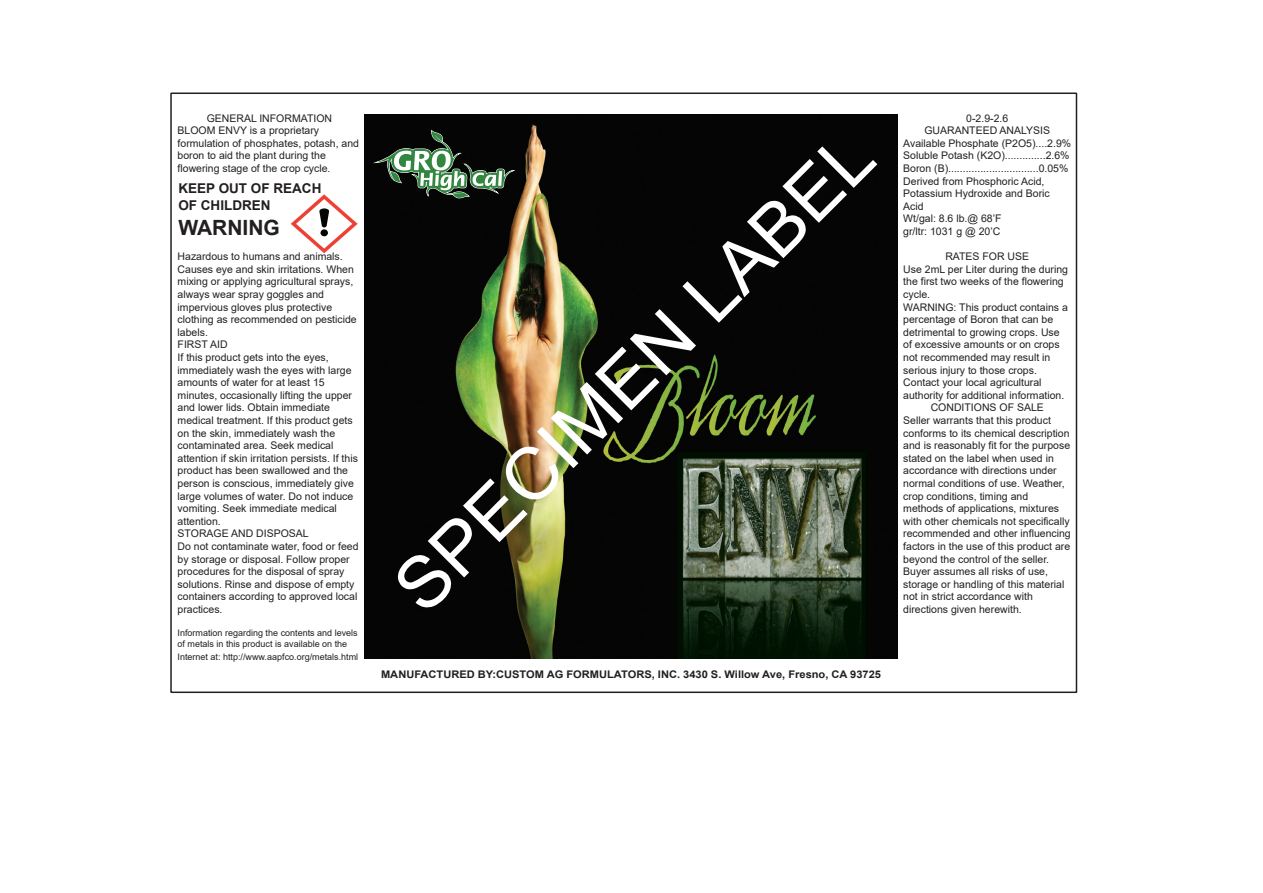
<style>
.page{position:relative;width:1263px;height:893px;background:#fff}
.page>*{position:absolute;margin:0;border:0;box-sizing:border-box;transform-origin:0 0}
.t1{font:72px "Arial";color:#fff;scale:1.04 1}
.t2{font:700 21px "Arial";color:#231f20}
.t3{font:700 13.5px/16.2px "Arial";color:#231f20}
.t4{font:10.5px/12.6px "Arial";color:#231f20}
.t5{font:700 10.5px "Arial";color:#231f20;scale:1.06 1}
.t6{font:9px/10.8px "Arial";color:#231f20}
</style>
<div class="page">
<svg style="left:291px;top:194px;width:67px;height:59px"></svg>
<img style="left:365px;top:114px;width:532px;height:545px">
<svg style="left:373px;top:131px;width:141px;height:68px;background:#334436"></svg>
<p class="t4" style="left:178px;top:112px;width:183px;text-indent:29px">GENERAL INFORMATION<br>BLOOM ENVY is a proprietary formulation of phosphates, potash, and boron to aid the plant during the flowering stage of the crop cycle.</p>
<p class="t3" style="left:178px;top:181px;width:145px">KEEP OUT OF REACH<br>OF CHILDREN</p>
<h2 class="t2" style="left:178px;top:213px;width:103px">WARNING</h2>
<p class="t4" style="left:178px;top:250px;width:182px">Hazardous to humans and animals.<br>Causes eye and skin irritations. When mixing or applying agricultural sprays, always wear spray goggles and impervious gloves plus protective clothing as recommended on pesticide labels.<br>FIRST AID<br>If this product gets into the eyes, immediately wash the eyes with large amounts of water for at least 15 minutes, occasionally lifting the upper and lower lids. Obtain immediate medical treatment. If this product gets on the skin, immediately wash the contaminated area. Seek medical attention if skin irritation persists. If this product has been swallowed and the person is conscious, immediately give large volumes of water. Do not induce vomiting. Seek immediate medical attention.<br>STORAGE AND DISPOSAL<br>Do not contaminate water, food or feed by storage or disposal. Follow proper procedures for the disposal of spray solutions. Rinse and dispose of empty containers according to approved local practices.</p>
<p class="t6" style="left:178px;top:628px;width:182px">Information regarding the contents and levels of metals in this product is available on the</p>
<p class="t6" style="left:178px;top:651px;width:182px">Internet at: http://www.aapfco.org/metals.html</p>
<h1 class="t1" style="left:372px;top:564px;width:619px;rotate:-45deg">SPECIMEN LABEL</h1>
<p class="t5" style="left:381px;top:667px;width:473px">MANUFACTURED BY:CUSTOM AG FORMULATORS, INC. 3430 S. Willow Ave, Fresno, CA 93725</p>
<p class="t4" style="left:966px;top:112px;width:44px">0-2.9-2.6</p>
<p class="t4" style="left:924px;top:124px;width:127px">GUARANTEED ANALYSIS</p>
<p class="t4" style="left:903px;top:137px;width:169px">Available Phosphate (P2O5)....2.9%</p>
<p class="t4" style="left:903px;top:149px;width:168px">Soluble Potash (K2O)..............2.6%</p>
<p class="t4" style="left:903px;top:162px;width:167px">Boron (B)...............................0.05%</p>
<p class="t4" style="left:903px;top:175px;width:143px">Derived from Phosphoric Acid,</p>
<p class="t4" style="left:903px;top:187px;width:148px">Potassium Hydroxide and Boric</p>
<p class="t4" style="left:903px;top:200px;width:22px">Acid</p>
<p class="t4" style="left:903px;top:212px;width:100px">Wt/gal: 8.6 lb.@ 68’F</p>
<p class="t4" style="left:903px;top:225px;width:99px">gr/ltr: 1031 g @ 20’C</p>
<p class="t4" style="left:945px;top:250px;width:85px">RATES FOR USE</p>
<p class="t4" style="left:903px;top:263px;width:166px">Use 2mL per Liter during the during</p>
<p class="t4" style="left:903px;top:275px;width:162px">the first two weeks of the flowering</p>
<p class="t4" style="left:903px;top:288px;width:28px">cycle.</p>
<p class="t4" style="left:903px;top:301px;width:166px">WARNING: This product contains a</p>
<p class="t4" style="left:903px;top:313px;width:152px">percentage of Boron that can be</p>
<p class="t4" style="left:903px;top:326px;width:158px">detrimental to growing crops. Use</p>
<p class="t4" style="left:903px;top:338px;width:158px">of excessive amounts or on crops</p>
<p class="t4" style="left:903px;top:351px;width:149px">not recommended may result in</p>
<p class="t4" style="left:903px;top:364px;width:135px">serious injury to those crops.</p>
<p class="t4" style="left:903px;top:376px;width:140px">Contact your local agricultural</p>
<p class="t4" style="left:903px;top:389px;width:163px">authority for additional information.</p>
<p class="t4" style="left:931px;top:401px;width:115px">CONDITIONS OF SALE</p>
<p class="t4" style="left:903px;top:414px;width:149px">Seller warrants that this product</p>
<p class="t4" style="left:903px;top:427px;width:168px">conforms to its chemical description</p>
<p class="t4" style="left:903px;top:439px;width:168px">and is reasonably fit for the purpose</p>
<p class="t4" style="left:903px;top:452px;width:152px">stated on the label when used in</p>
<p class="t4" style="left:903px;top:464px;width:155px">accordance with directions under</p>
<p class="t4" style="left:903px;top:477px;width:163px">normal conditions of use. Weather,</p>
<p class="t4" style="left:903px;top:490px;width:126px">crop conditions, timing and</p>
<p class="t4" style="left:903px;top:502px;width:157px">methods of applications, mixtures</p>
<p class="t4" style="left:903px;top:515px;width:168px">with other chemicals not specifically</p>
<p class="t4" style="left:903px;top:527px;width:169px">recommended and other influencing</p>
<p class="t4" style="left:903px;top:540px;width:168px">factors in the use of this product are</p>
<p class="t4" style="left:903px;top:553px;width:147px">beyond the control of the seller.</p>
<p class="t4" style="left:903px;top:565px;width:146px">Buyer assumes all risks of use,</p>
<p class="t4" style="left:903px;top:578px;width:163px">storage or handling of this material</p>
<p class="t4" style="left:903px;top:590px;width:131px">not in strict accordance with</p>
<p class="t4" style="left:903px;top:603px;width:120px">directions given herewith.</p>
</div>
